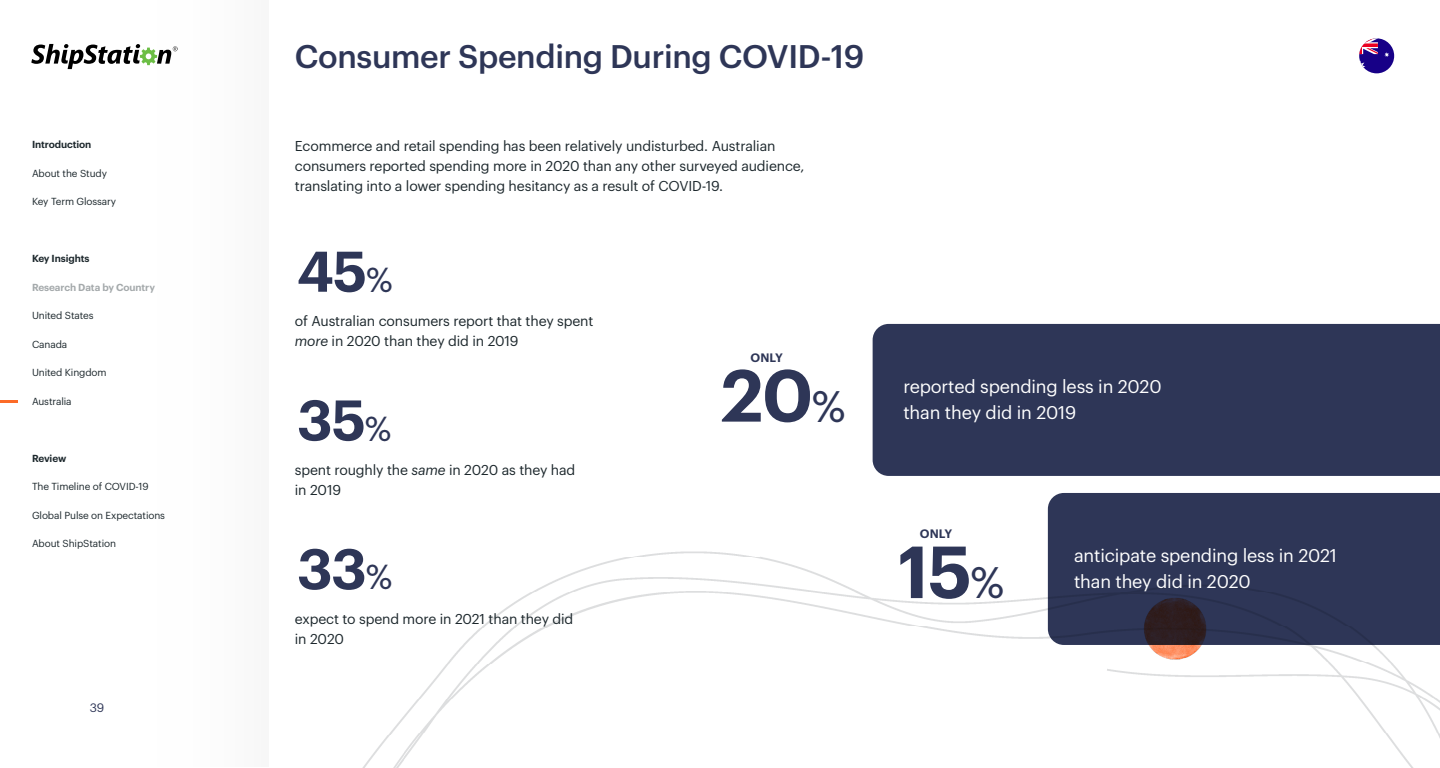
<style>
.page{position:relative;width:1440px;height:768px;background:#fff}
.page>*{position:absolute;margin:0;border:0;box-sizing:border-box;transform-origin:0 0}
.t1{font:600 72px "Graphik";color:#2e3657}
.t2{font:600 56px "Graphik";color:#2e3657}
.t3{font:500 32px "Graphik";letter-spacing:-.01em;color:#2e3657}
.t4{font:18px/26px "Graphik";letter-spacing:-.01em;color:#fff}
.t5{font:14px/20px "Graphik";letter-spacing:-.01em;color:#1c272c}
.t6{font:600 12px "Graphik";color:#2e3657}
.t7{font:12px "Graphik";color:#2e3657}
.t8{font:10px "Graphik";letter-spacing:-.01em;color:#1c272c}
.t9{font:600 10px "Graphik";letter-spacing:-.01em;color:#1c272c}
.t10{font:600 10px "Graphik";letter-spacing:-.01em;color:#a4a9ab}
.s1{font-weight:400;font-size:34px}
.s2{font-family:"Graphik LC";font-style:italic}
.s3{font-weight:400;font-size:43.2px}
</style>
<div class="page">
<img style="left:362px;top:734px;width:61px;height:34px">
<img style="left:389px;top:699px;width:62px;height:35px">
<img style="left:418px;top:663px;width:74px;height:36px">
<img style="left:448px;top:628px;width:97px;height:35px">
<img style="left:481px;top:591px;width:567px;height:37px">
<img style="left:510px;top:556px;width:355px;height:36px">
<img style="left:640px;top:551px;width:108px;height:5px">
<img style="left:900px;top:627px;width:491px;height:35px">
<img style="left:1107px;top:662px;width:328px;height:36px">
<img style="left:1358px;top:698px;width:82px;height:36px">
<img style="left:1386px;top:734px;width:54px;height:34px">
<svg style="left:31px;top:44px;width:147px;height:25px"></svg>
<div style="left:1359px;top:38px;width:35px;height:35px;background:#170087;border-radius:17px"></div>
<svg style="left:1359px;top:60px;width:6px;height:9px"></svg>
<svg style="left:1384px;top:43px;width:10px;height:14px"></svg>
<svg style="left:1359px;top:38px;width:19px;height:16px"></svg>
<hr style="left:0;top:400px;width:18px;height:3px;background:#fc6b28">
<img style="left:1139px;top:645px;width:73px;height:25px">
<div style="left:873px;top:324px;width:567px;height:152px;background:#2e3657"></div>
<svg style="left:1048px;top:493px;width:392px;height:152px;background:#2e3555"></svg>
<p class="t9" style="left:32px;top:137px;width:61px">Introduction</p>
<p class="t8" style="left:32px;top:166px;width:76px">About the Study</p>
<p class="t8" style="left:32px;top:194px;width:86px">Key Term Glossary</p>
<p class="t9" style="left:32px;top:251px;width:59px">Key Insights</p>
<p class="t10" style="left:32px;top:279px;width:125px">Research Data by Country</p>
<p class="t8" style="left:32px;top:308px;width:63px">United States</p>
<p class="t8" style="left:32px;top:337px;width:37px">Canada</p>
<p class="t8" style="left:32px;top:365px;width:76px">United Kingdom</p>
<p class="t8" style="left:32px;top:394px;width:41px">Australia</p>
<p class="t9" style="left:32px;top:450px;width:36px">Review</p>
<p class="t8" style="left:32px;top:479px;width:118px">The Timeline of COVID-19</p>
<p class="t8" style="left:32px;top:508px;width:135px">Global Pulse on Expectations</p>
<p class="t8" style="left:32px;top:536px;width:86px">About ShipStation</p>
<p class="t7" style="left:90px;top:699px;width:16px">39</p>
<h3 class="t3" style="left:295px;top:32px;width:571px">Consumer Spending During COVID-19</h3>
<p class="t5" style="left:295px;top:135px;width:511px">Ecommerce and retail spending has been relatively undisturbed. Australian consumers reported spending more in 2020 than any other surveyed audience, translating into a lower spending hesitancy as a result of COVID-19.</p>
<h2 class="t2" style="left:297px;top:229px;width:97px">45<span class="s1">%</span></h2>
<p class="t5" style="left:295px;top:310px;width:300px">of Australian consumers report that they spent <span class="s2">more</span> in 2020 than they did in 2019</p>
<h2 class="t2" style="left:297px;top:377px;width:96px">35<span class="s1">%</span></h2>
<p class="t5" style="left:295px;top:459px;width:282px">spent roughly the <span class="s2">same</span> in 2020 as they had in 2019</p>
<h2 class="t2" style="left:297px;top:526px;width:97px">33<span class="s1">%</span></h2>
<p class="t5" style="left:295px;top:608px;width:280px">expect to spend more in 2021 than they did in 2020</p>
<p class="t6" style="left:751px;top:349px;width:34px">ONLY</p>
<h1 class="t1" style="left:721px;top:340px;width:126px">20<span class="s3">%</span></h1>
<p class="t4" style="left:903px;top:372px;width:260px">reported spending less in 2020 than they did in 2019</p>
<p class="t6" style="left:920px;top:525px;width:34px">ONLY</p>
<h1 class="t1" style="left:898px;top:517px;width:108px">15<span class="s3">%</span></h1>
<p class="t4" style="left:1074px;top:541px;width:265px">anticipate spending less in 2021 than they did in 2020</p>
</div>
